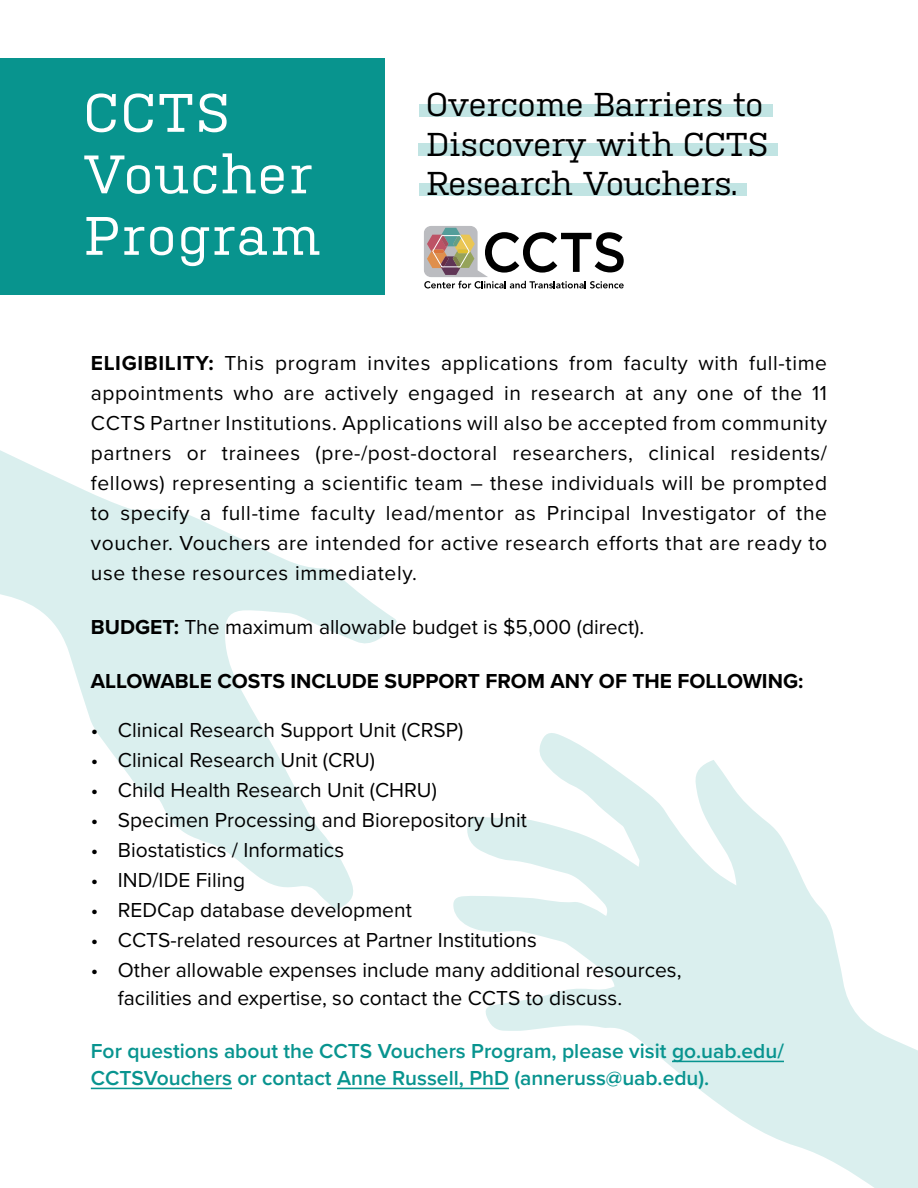
<style>
.page{position:relative;width:918px;height:1188px;background:#fff}
.page>*{position:absolute;margin:0;border:0;box-sizing:border-box;transform-origin:0 0}
.t1{font:54px/61.5px "Kulturista";letter-spacing:.04em;color:#fff}
.t2{font:33px/39.6px "Kulturista";color:#000}
.t3{font:21px/30px "Proxima Nova";color:#000;text-align:justify}
.t4{font:600 21px/27px "Proxima Nova";color:#08948f}
.t5{font:700 21px "Proxima Nova";color:#000}
.s1{font-weight:700}
</style>
<div class="page">
<svg style="left:452px;top:733px;width:466px;height:455px"></svg>
<svg style="left:0;top:450px;width:397px;height:460px"></svg>
<div style="left:419px;top:144px;width:359px;height:12px;background:#c1e4e3"></div>
<div style="left:419px;top:104px;width:353px;height:13px;background:#c1e4e3"></div>
<div style="left:0;top:58px;width:385px;height:237px;background:#08948e"></div>
<svg style="left:424px;top:226px;width:200px;height:63px"></svg>
<div style="left:419px;top:183px;width:327px;height:12px;background:#c1e4e3"></div>
<hr style="left:672px;top:1061px;width:112px;height:1px;background:#08948f">
<hr style="left:91px;top:1088px;width:141px;height:1px;background:#08948f">
<hr style="left:337px;top:1088px;width:172px;height:1px;background:#08948f">
<h1 class="t1" style="left:84px;top:82px;width:238px">CCTS<br>Voucher<br>Program</h1>
<h2 class="t2" style="left:426px;top:85px;width:344px">Overcome Barriers to<br>Discovery with CCTS<br>Research Vouchers.</h2>
<p class="t3" style="left:91px;top:347px;width:738px"><span class="s1">ELIGIBILITY:</span> This program invites applications from faculty with full-time appointments who are actively engaged in research at any one of the 11<br>CCTS Partner Institutions. Applications will also be accepted from community partners or trainees (pre-/post-doctoral researchers, clinical residents/ fellows) representing a scientific team – these individuals will be prompted to specify a full-time faculty lead/mentor as Principal Investigator of the voucher. Vouchers are intended for active research efforts that are ready to use these resources immediately.</p>
<p class="t3" style="left:91px;top:611px;width:555px"><span class="s1">BUDGET:</span> The maximum allowable budget is $5,000 (direct).</p>
<p class="t5" style="left:91px;top:665px;width:714px">ALLOWABLE COSTS INCLUDE SUPPORT FROM ANY OF THE FOLLOWING:</p>
<p class="t3" style="left:91px;top:715px;width:374px">• Clinical Research Support Unit (CRSP)</p>
<p class="t3" style="left:91px;top:745px;width:286px">• Clinical Research Unit (CRU)</p>
<p class="t3" style="left:91px;top:775px;width:348px">• Child Health Research Unit (CHRU)</p>
<p class="t3" style="left:91px;top:805px;width:438px">• Specimen Processing and Biorepository Unit</p>
<p class="t3" style="left:91px;top:835px;width:255px">• Biostatistics / Informatics</p>
<p class="t3" style="left:91px;top:865px;width:156px">• IND/IDE Filing</p>
<p class="t3" style="left:91px;top:895px;width:323px">• REDCap database development</p>
<p class="t3" style="left:91px;top:925px;width:448px">• CCTS-related resources at Partner Institutions</p>
<p class="t3" style="left:118px;top:956px;width:565px;line-height:27px;text-indent:-27px">• Other allowable expenses include many additional resources, facilities and expertise, so contact the CCTS to discuss.</p>
<p class="t4" style="left:91px;top:1037px;width:695px">For questions about the CCTS Vouchers Program, please visit go.uab.edu/<br>CCTSVouchers or contact Anne Russell, PhD (anneruss@uab.edu).</p>
</div>
